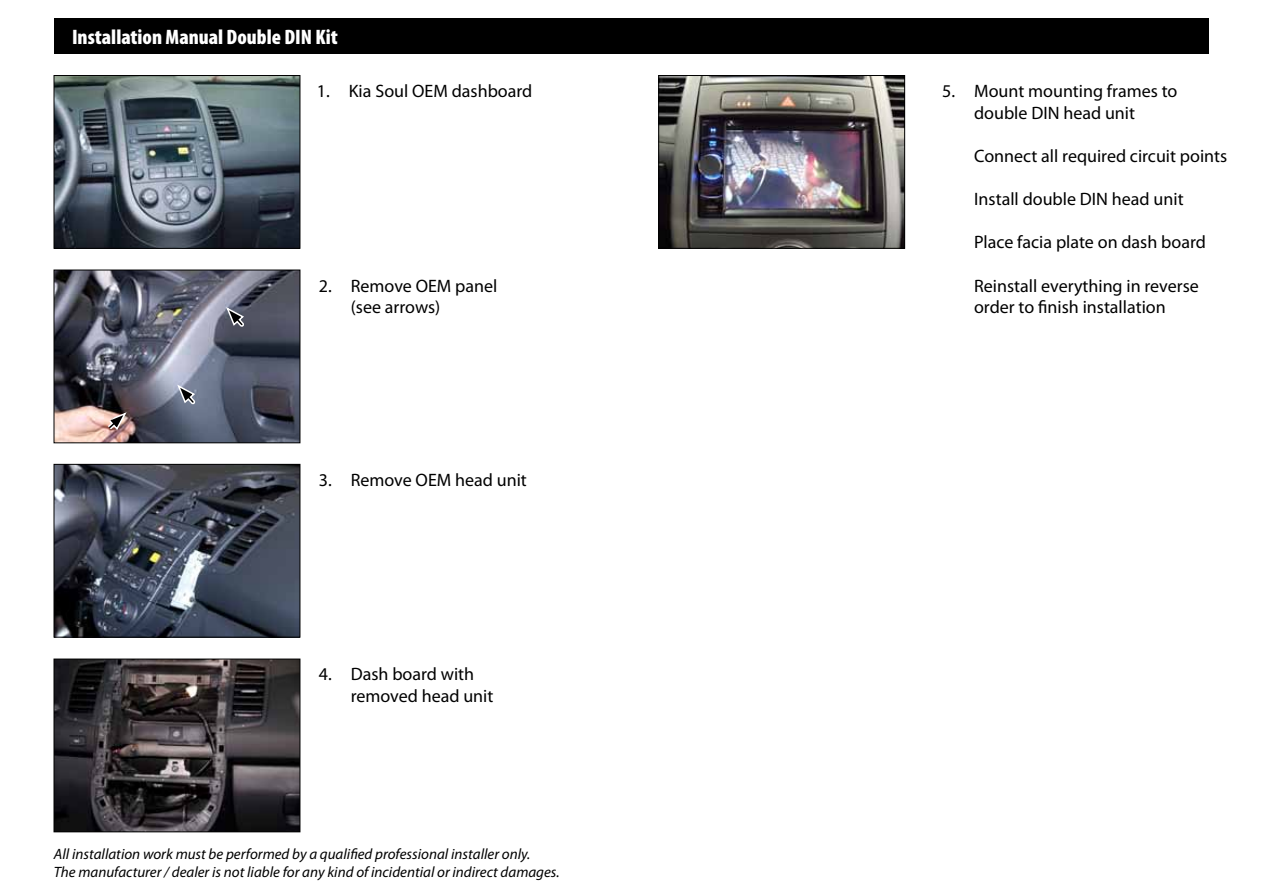
<style>
.page{position:relative;width:1263px;height:893px;background:#fff}
.page>*{position:absolute;margin:0;border:0;box-sizing:border-box;transform-origin:0 0}
.t1{font:900 condensed 21px "Myriad Pro";color:#fff}
.t2{font:18px/21.6px "Myriad Pro";color:#000}
.t3{font:italic 15px/18px "Myriad Pro";color:#000}
</style>
<div class="page">
<img style="left:56px;top:272px;width:242px;height:169px">
<div style="left:54px;top:270px;width:246px;height:173px;border:1px solid #000"></div>
<img style="left:56px;top:77px;width:242px;height:169px">
<div style="left:54px;top:75px;width:246px;height:173px;border:1px solid #000"></div>
<svg style="left:176px;top:383px;width:21px;height:23px"></svg>
<svg style="left:225px;top:305px;width:21px;height:23px"></svg>
<img style="left:661px;top:77px;width:242px;height:169px">
<div style="left:659px;top:75px;width:246px;height:173px;border:1px solid #000"></div>
<img style="left:56px;top:661px;width:242px;height:169px">
<div style="left:54px;top:659px;width:246px;height:173px;border:1px solid #000"></div>
<img style="left:56px;top:466px;width:242px;height:169px">
<div style="left:54px;top:464px;width:246px;height:173px;border:1px solid #000"></div>
<svg style="left:106px;top:411px;width:22px;height:21px"></svg>
<div style="left:54px;top:19px;width:1155px;height:35px;background:#000"></div>
<p class="t1" style="left:72px;top:23px;width:267px">Installation Manual Double DIN Kit</p>
<p class="t2" style="left:317px;top:80px;width:217px">1. Kia Soul OEM dashboard</p>
<p class="t2" style="left:351px;top:274px;width:148px;text-indent:-32px">2. Remove OEM panel (see arrows)</p>
<p class="t2" style="left:319px;top:469px;width:210px">3. Remove OEM head unit</p>
<p class="t2" style="left:351px;top:663px;width:144px;text-indent:-32px">4. Dash board with removed head unit</p>
<p class="t3" style="left:54px;top:845px;width:507px">All installation work must be performed by a qualified professional installer only.<br>The manufacturer / dealer is not liable for any kind of incidential or indirect damages.</p>
<p class="t2" style="left:942px;top:80px;width:237px;text-align:center">5. Mount mounting frames to double DIN head unit</p>
<p class="t2" style="left:974px;top:145px;width:255px">Connect all required circuit points</p>
<p class="t2" style="left:974px;top:188px;width:211px">Install double DIN head unit</p>
<p class="t2" style="left:974px;top:231px;width:233px">Place facia plate on dash board</p>
<p class="t2" style="left:974px;top:274px;width:226px">Reinstall everything in reverse order to finish installation</p>
</div>
